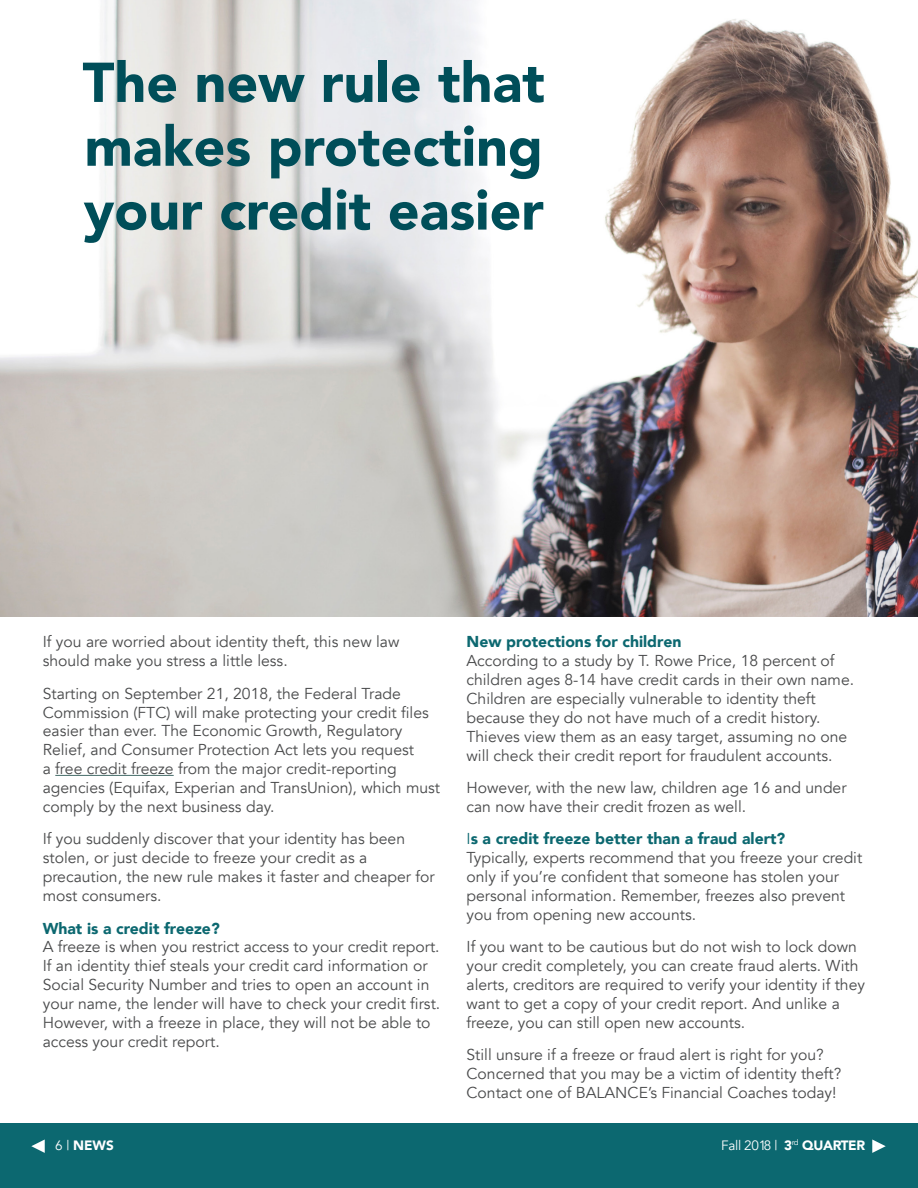
<style>
.page{position:relative;width:918px;height:1188px;background:#fff}
.page>*{position:absolute;margin:0;border:0;box-sizing:border-box;transform-origin:0 0}
.t1{font:900 55.5px/63.8px "Avenir";color:#004e59;text-align:justify}
.t2{font:15.75px/18.9px "Avenir";color:#494a4b}
.t3{font:900 15.75px "Avenir";color:#0c6870}
.t4{font:13.5px "Avenir";letter-spacing:-.025em;color:#fff}
.t5{font:900 13.5px "Avenir";color:#fff}
.s1{color:#0c6870}
.s2{font-weight:900;color:#0c6870}
.s3{font-weight:400}
.s4{font-weight:900}
</style>
<div class="page">
<div style="left:0;top:1124px;width:918px;height:64px;background:#0c6870"></div>
<svg style="left:31px;top:1139px;width:14px;height:14px"></svg>
<svg style="left:872px;top:1139px;width:14px;height:14px"></svg>
<img style="left:0;top:0;width:918px;height:617px">
<hr style="left:55px;top:775px;width:119px;height:1px;background:#466d69">
<h1 class="t1" style="left:83px;top:49px;width:464px">The new rule that makes protecting your credit easier</h1>
<p class="t2" style="left:43px;top:633px;width:358px">If you are worried about identity theft, this new law should make you stress a little less.</p>
<p class="t2" style="left:43px;top:684px;width:399px">Starting on September 21, 2018, the Federal Trade Commission (FTC) will make protecting your credit files easier than ever. The Economic Growth, Regulatory Relief, and Consumer Protection Act lets you request<br>a free credit freeze from the major credit-reporting agencies (Equifax, Experian and TransUnion), which must comply by the next business day.</p>
<p class="t2" style="left:43px;top:830px;width:393px">If you suddenly discover that your identity has been stolen, or just decide to freeze your credit as a precaution, the new rule makes it faster and cheaper for most consumers.</p>
<p class="t3" style="left:43px;top:915px;width:179px">What is a credit freeze?</p>
<p class="t2" style="left:43px;top:938px;width:399px">A freeze is when you restrict access to your credit report.<br>If an identity thief steals your credit card information or Social Security Number and tries to open an account in your name, the lender will have to check your credit first.<br>However, with a freeze in place, they will not be able to access your credit report.</p>
<p class="t3" style="left:467px;top:628px;width:216px">New protections for children</p>
<p class="t2" style="left:467px;top:652px;width:389px">According to a study by T. Rowe Price, 18 percent of children ages 8-14 have credit cards in their own name.<br>Children are especially vulnerable to identity theft because they do not have much of a credit history.<br>Thieves view them as an easy target, assuming no one will check their credit report for fraudulent accounts.</p>
<p class="t2" style="left:467px;top:779px;width:382px">However, with the new law, children age 16 and under can now have their credit frozen as well.</p>
<p class="t2" style="left:467px;top:830px;width:397px"><span class="s1">I</span><span class="s2">s a credit freeze better than a fraud alert?<br></span>Typically, experts recommend that you freeze your credit only if you’re confident that someone has stolen your personal information. Remember, freezes also prevent you from opening new accounts.</p>
<p class="t2" style="left:467px;top:938px;width:400px">If you want to be cautious but do not wish to lock down your credit completely, you can create fraud alerts. With alerts, creditors are required to verify your identity if they want to get a copy of your credit report. And unlike a freeze, you can still open new accounts.</p>
<p class="t2" style="left:467px;top:1046px;width:376px">Still unsure if a freeze or fraud alert is right for you?<br>Concerned that you may be a victim of identity theft?<br>Contact one of BALANCE’s Financial Coaches today!</p>
<p class="t5" style="left:55px;top:1134px;width:60px"><span class="s3">6 |</span> NEWS</p>
<p class="t4" style="left:721px;top:1137px;width:145px">Fall 2018 | <span class="s4">3</span><sup>rd</sup> <span class="s4">QUARTER</span></p>
</div>
